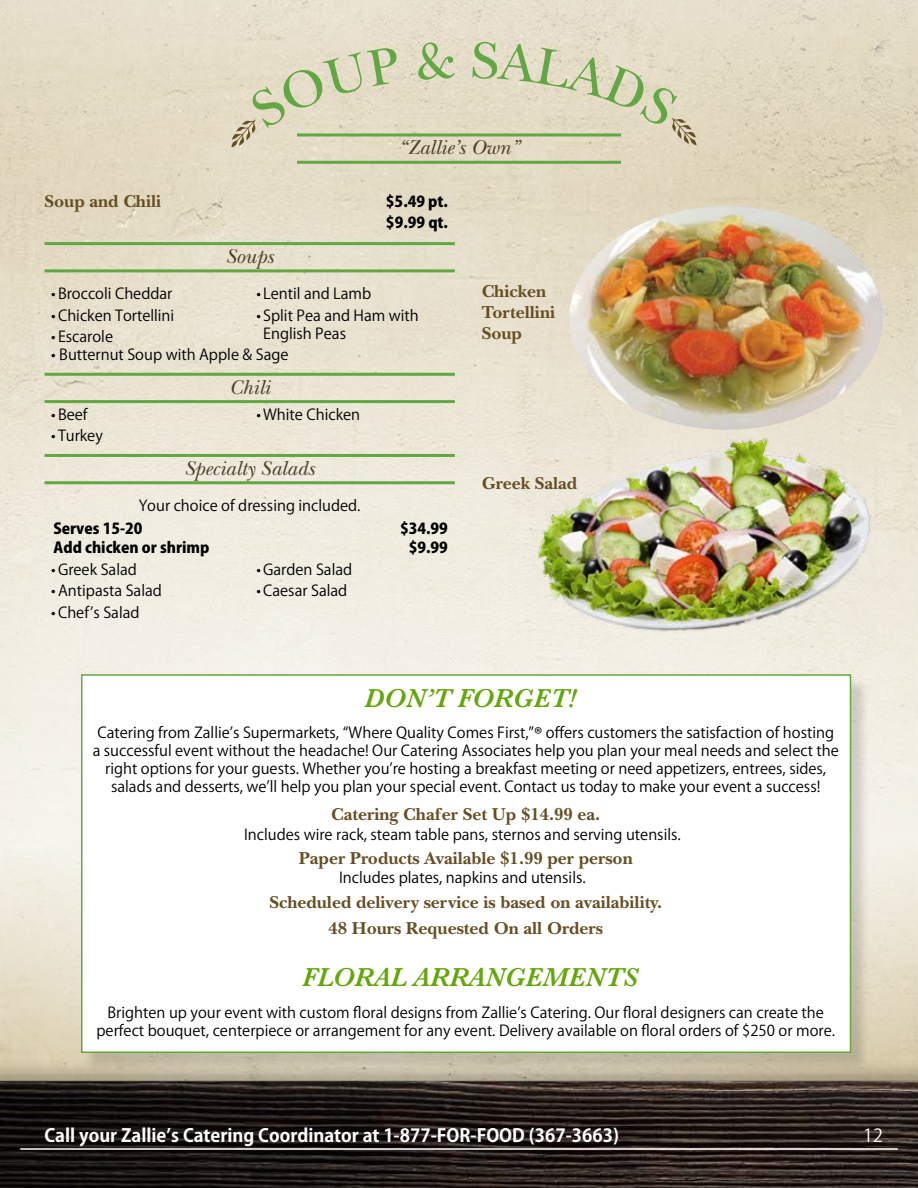
<style>
.page{position:relative;width:918px;height:1188px;background:#fff}
.page>*{position:absolute;margin:0;border:0;box-sizing:border-box;transform-origin:0 0}
.t1{font:italic 600 27px "Baskerville";color:#63a70a}
.t2{font:italic 21px "New Baskerville";color:#4d412a}
.t3{font:700 18px/21px "New Baskerville";color:#664f25;text-align:center}
.t4{font:700 18px "Koz Go Pr 6 N";color:#fff}
.t5{font:18px "Koz Go Pr 6 N";color:#fff}
.t6{font:15px/18px "Koz Go Pr 6 N";color:#000;text-align:center}
.t7{font:800 15px/21px "Koz Go Pr 6 N";color:#000}
.s1{font-size:18px}
</style>
<div class="page">
<img style="left:0;top:0;width:918px;height:1040px">
<img style="left:0;top:1040px;width:918px;height:148px">
<hr style="left:20px;top:1148px;width:878px;height:2px;background:#fff">
<hr style="left:45px;top:242px;width:410px;height:3px;background:#62a744">
<hr style="left:45px;top:269px;width:410px;height:3px;background:#62a744">
<hr style="left:45px;top:373px;width:410px;height:3px;background:#62a744">
<hr style="left:45px;top:400px;width:410px;height:3px;background:#62a744">
<hr style="left:45px;top:454px;width:410px;height:3px;background:#62a744">
<hr style="left:45px;top:481px;width:410px;height:3px;background:#62a744">
<hr style="left:297px;top:133px;width:324px;height:3px;background:#62a744">
<hr style="left:297px;top:161px;width:324px;height:3px;background:#62a744">
<div style="left:83px;top:677px;width:787px;height:395px;background:#000;opacity:.15"></div>
<div style="left:81px;top:674px;width:770px;height:379px;background:#fff;border:2px solid #62a744"></div>
<img style="left:569px;top:206px;width:314px;height:224px">
<img style="left:526px;top:411px;width:352px;height:234px">
<div style="left:226px;top:46px;width:175px;height:106px;background:#e5dcc7"></div>
<svg style="left:417px;top:41px;width:38px;height:39px"></svg>
<svg style="left:472px;top:41px;width:230px;height:109px;background:#e1dac2"></svg>
<h2 class="t2" style="left:398px;top:135px;width:123px">“Zallie’s Own”</h2>
<p class="t3" style="left:45px;top:191px;width:118px">Soup and Chili</p>
<p class="t7" style="left:386px;top:191px;width:64px">$5.49 pt. $9.99 qt.</p>
<h2 class="t2" style="left:226px;top:244px;width:49px">Soups</h2>
<p class="t6" style="left:51px;top:285px;width:123px">• Broccoli Cheddar</p>
<p class="t6" style="left:51px;top:306px;width:125px">•Chicken Tortellini</p>
<p class="t6" style="left:51px;top:328px;width:63px">• Escarole</p>
<p class="t6" style="left:256px;top:285px;width:116px">• Lentil and Lamb</p>
<p class="t6" style="left:263px;top:306px;width:157px;text-align:left;text-indent:-7px">• Split Pea and Ham with<br>English Peas</p>
<p class="t6" style="left:51px;top:346px;width:239px">• Butternut Soup with Apple &amp; Sage</p>
<h2 class="t2" style="left:229px;top:375px;width:42px">Chili</h2>
<p class="t6" style="left:51px;top:406px;width:38px">• Beef</p>
<p class="t6" style="left:51px;top:427px;width:53px">• Turkey</p>
<p class="t6" style="left:256px;top:406px;width:105px">•White Chicken</p>
<h2 class="t2" style="left:185px;top:456px;width:132px">Specialty Salads</h2>
<p class="t6" style="left:139px;top:497px;width:223px">Your choice of dressing included.</p>
<p class="t7" style="left:54px;top:518px;width:91px">Serves 15-20</p>
<p class="t7" style="left:400px;top:518px;width:49px">$34.99</p>
<p class="t7" style="left:54px;top:538px;width:157px">Add chicken or shrimp</p>
<p class="t7" style="left:409px;top:538px;width:41px">$9.99</p>
<p class="t6" style="left:51px;top:561px;width:87px">•Greek Salad</p>
<p class="t6" style="left:51px;top:582px;width:112px">•Antipasta Salad</p>
<p class="t6" style="left:51px;top:604px;width:90px">•Chef’s Salad</p>
<p class="t6" style="left:256px;top:561px;width:97px">•Garden Salad</p>
<p class="t6" style="left:256px;top:582px;width:92px">•Caesar Salad</p>
<p class="t3" style="left:482px;top:280px;width:75px;text-align:left">Chicken<br>Tortellini<br>Soup</p>
<p class="t3" style="left:482px;top:472px;width:97px">Greek Salad</p>
<h1 class="t1" style="left:365px;top:680px;width:213px">DON’T FORGET!</h1>
<p class="t6" style="left:93px;top:724px;width:748px">Catering from Zallie’s Supermarkets, “Where Quality Comes First,”<span class="s1">®</span> offers customers the satisfaction of hosting a successful event without the headache! Our Catering Associates help you plan your meal needs and select the right options for your guests. Whether you’re hosting a breakfast meeting or need appetizers, entrees, sides, salads and desserts, we’ll help you plan your special event. Contact us today to make your event a success!</p>
<p class="t3" style="left:331px;top:804px;width:270px">Catering Chafer Set Up $14.99 ea.</p>
<p class="t6" style="left:244px;top:825px;width:438px">Includes wire rack, steam table pans, sternos and serving utensils.</p>
<p class="t3" style="left:299px;top:848px;width:335px">Paper Products Available $1.99 per person</p>
<p class="t6" style="left:339px;top:869px;width:248px">Includes plates, napkins and utensils.</p>
<p class="t3" style="left:269px;top:889px;width:394px;line-height:25.8px">Scheduled delivery service is based on availability.<br>48 Hours Requested On all Orders</p>
<h1 class="t1" style="left:302px;top:959px;width:337px">FLORAL ARRANGEMENTS</h1>
<p class="t6" style="left:96px;top:1003px;width:740px">Brighten up your event with custom floral designs from Zallie’s Catering. Our floral designers can create the perfect bouquet, centerpiece or arrangement for any event. Delivery available on floral orders of $250 or more.</p>
<p class="t4" style="left:45px;top:1125px;width:576px">Call your Zallie’s Catering Coordinator at 1-877-FOR-FOOD (367-3663)</p>
<p class="t5" style="left:863px;top:1125px;width:21px">12</p>
</div>
